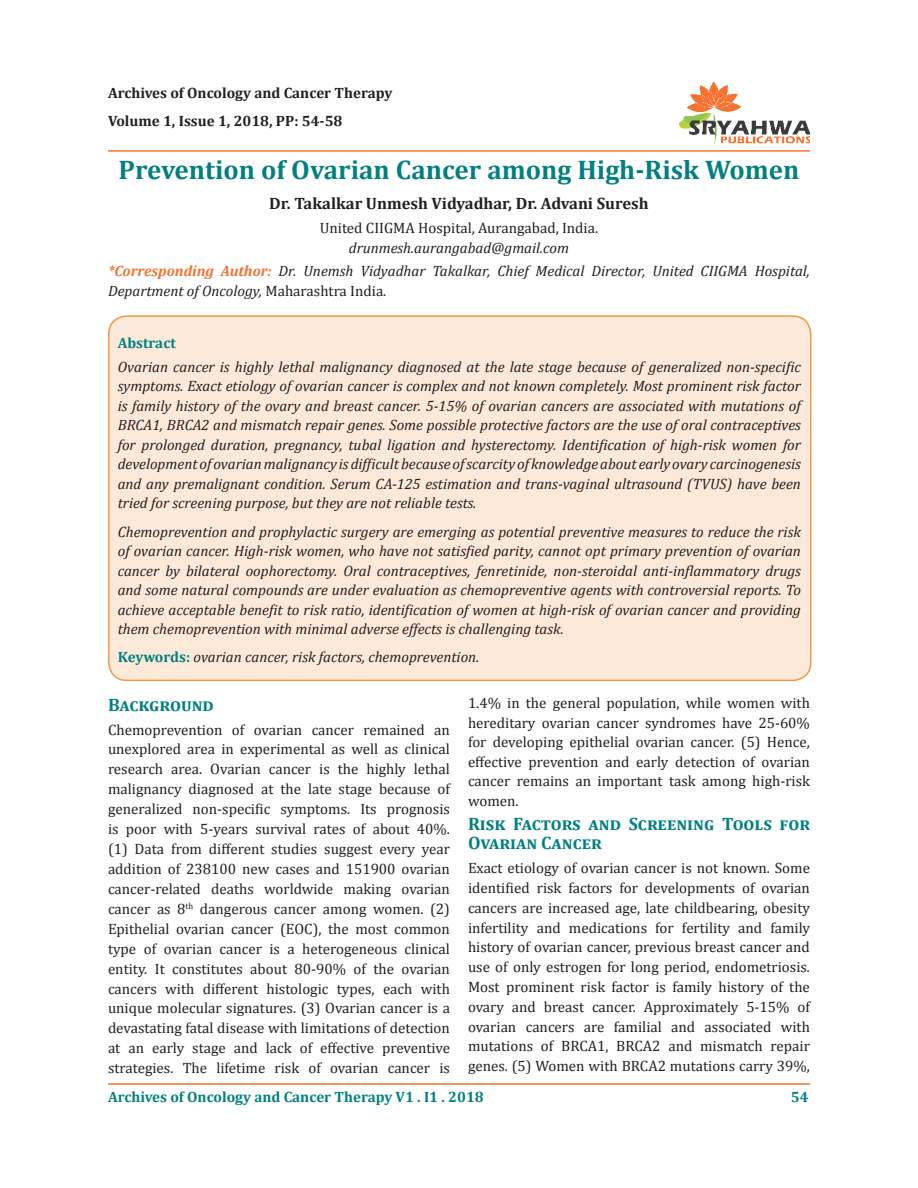
<style>
.page{position:relative;width:918px;height:1188px;background:#fff}
.page>*{position:absolute;margin:0;border:0;box-sizing:border-box;transform-origin:0 0}
.t1{font:700 27px "Cambria";color:#008080}
.t2{font:700 18px/19.5px "Cambria";color:#008080}
.t3{font:700 16.5px "Cambria";color:#231f20}
.t4{font:15px/20px "Cambria";color:#231f20;text-align:justify}
.t5{font:italic 15px/19.5px "Cambria";color:#231f20;text-align:justify}
.t6{font:700 15px "Cambria";color:#231f20}
.t7{font:700 15px "Cambria";color:#008080}
.s1{font-weight:700;color:#f37131}
.s2{font-style:normal}
.s3{font-weight:700;font-style:normal;color:#008080}
</style>
<div class="page">
<hr style="left:108px;top:1083px;width:702px;height:2px;background:#f37232">
<hr style="left:108px;top:150px;width:702px;height:2px;background:#f37232">
<img style="left:680px;top:81px;width:130px;height:62px">
<div style="left:109px;top:316px;width:702px;height:364px;background:#fde9d9;border-radius:18px"></div>
<div style="left:108px;top:315px;width:704px;height:366px;border:2px solid #f79646;border-radius:18px"></div>
<p class="t6" style="left:108px;top:82px;width:286px">Archives of Oncology and Cancer Therapy</p>
<p class="t6" style="left:108px;top:110px;width:236px">Volume 1, Issue 1, 2018, PP: 54-58</p>
<p class="t1" style="left:119px;top:151px;width:682px">Prevention of Ovarian Cancer among High-Risk Women</p>
<p class="t3" style="left:269px;top:192px;width:381px">Dr. Takalkar Unmesh Vidyadhar, Dr. Advani Suresh</p>
<p class="t4" style="left:320px;top:218px;width:280px">United CIIGMA Hospital, Aurangabad, India.</p>
<p class="t5" style="left:349px;top:237px;width:222px">drunmesh.aurangabad@gmail.com</p>
<p class="t5" style="left:108px;top:261px;width:703px"><span class="s1">*Corresponding Author:</span> Dr. Unemsh Vidyadhar Takalkar, Chief Medical Director, United CIIGMA Hospital,<br>Department of Oncology, <span class="s2">Maharashtra India.</span></p>
<p class="t7" style="left:118px;top:332px;width:60px">Abstract</p>
<p class="t5" style="left:118px;top:356px;width:685px">Ovarian cancer is highly lethal malignancy diagnosed at the late stage because of generalized non-specific symptoms. Exact etiology of ovarian cancer is complex and not known completely. Most prominent risk factor is family history of the ovary and breast cancer. 5-15% of ovarian cancers are associated with mutations of BRCA1, BRCA2 and mismatch repair genes. Some possible protective factors are the use of oral contraceptives for prolonged duration, pregnancy, tubal ligation and hysterectomy. Identification of high-risk women for development of ovarian malignancy is difficult because of scarcity of knowledge about early ovary carcinogenesis and any premalignant condition. Serum CA-125 estimation and trans-vaginal ultrasound (TVUS) have been tried for screening purpose, but they are not reliable tests.</p>
<p class="t5" style="left:118px;top:521px;width:685px">Chemoprevention and prophylactic surgery are emerging as potential preventive measures to reduce the risk of ovarian cancer. High-risk women, who have not satisfied parity, cannot opt primary prevention of ovarian cancer by bilateral oophorectomy. Oral contraceptives, fenretinide, non-steroidal anti-inflammatory drugs and some natural compounds are under evaluation as chemopreventive agents with controversial reports. To achieve acceptable benefit to risk ratio, identification of women at high-risk of ovarian cancer and providing them chemoprevention with minimal adverse effects is challenging task.</p>
<p class="t5" style="left:118px;top:647px;width:363px"><span class="s3">Keywords:</span> ovarian cancer, risk factors, chemoprevention.</p>
<p class="t2" style="left:108px;top:694px;width:107px">Background</p>
<p class="t4" style="left:108px;top:719px;width:344px">Chemoprevention of ovarian cancer remained an unexplored area in experimental as well as clinical research area. Ovarian cancer is the highly lethal malignancy diagnosed at the late stage because of generalized non-specific symptoms. Its prognosis is poor with 5-years survival rates of about 40%. (1) Data from different studies suggest every year addition of 238100 new cases and 151900 ovarian cancer-related deaths worldwide making ovarian cancer as 8<sup>th</sup> dangerous cancer among women. (2)<br>Epithelial ovarian cancer (EOC), the most common type of ovarian cancer is a heterogeneous clinical entity. It constitutes about 80-90% of the ovarian cancers with different histologic types, each with unique molecular signatures. (3) Ovarian cancer is a devastating fatal disease with limitations of detection at an early stage and lack of effective preventive strategies. The lifetime risk of ovarian cancer is</p>
<p class="t4" style="left:468px;top:694px;width:344px;line-height:19.5px">1.4% in the general population, while women with hereditary ovarian cancer syndromes have 25-60% for developing epithelial ovarian cancer. (5) Hence, effective prevention and early detection of ovarian cancer remains an important task among high-risk women.</p>
<p class="t2" style="left:468px;top:813px;width:341px">Risk Factors and Screening Tools for<br>Ovarian Cancer</p>
<p class="t4" style="left:468px;top:858px;width:344px">Exact etiology of ovarian cancer is not known. Some identified risk factors for developments of ovarian cancers are increased age, late childbearing, obesity infertility and medications for fertility and family history of ovarian cancer, previous breast cancer and use of only estrogen for long period, endometriosis.<br>Most prominent risk factor is family history of the ovary and breast cancer. Approximately 5-15% of ovarian cancers are familial and associated with mutations of BRCA1, BRCA2 and mismatch repair genes. (5) Women with BRCA2 mutations carry 39%,</p>
<p class="t7" style="left:108px;top:1086px;width:377px">Archives of Oncology and Cancer Therapy V1 . I1 . 2018</p>
<p class="t7" style="left:791px;top:1087px;width:19px">54</p>
</div>
